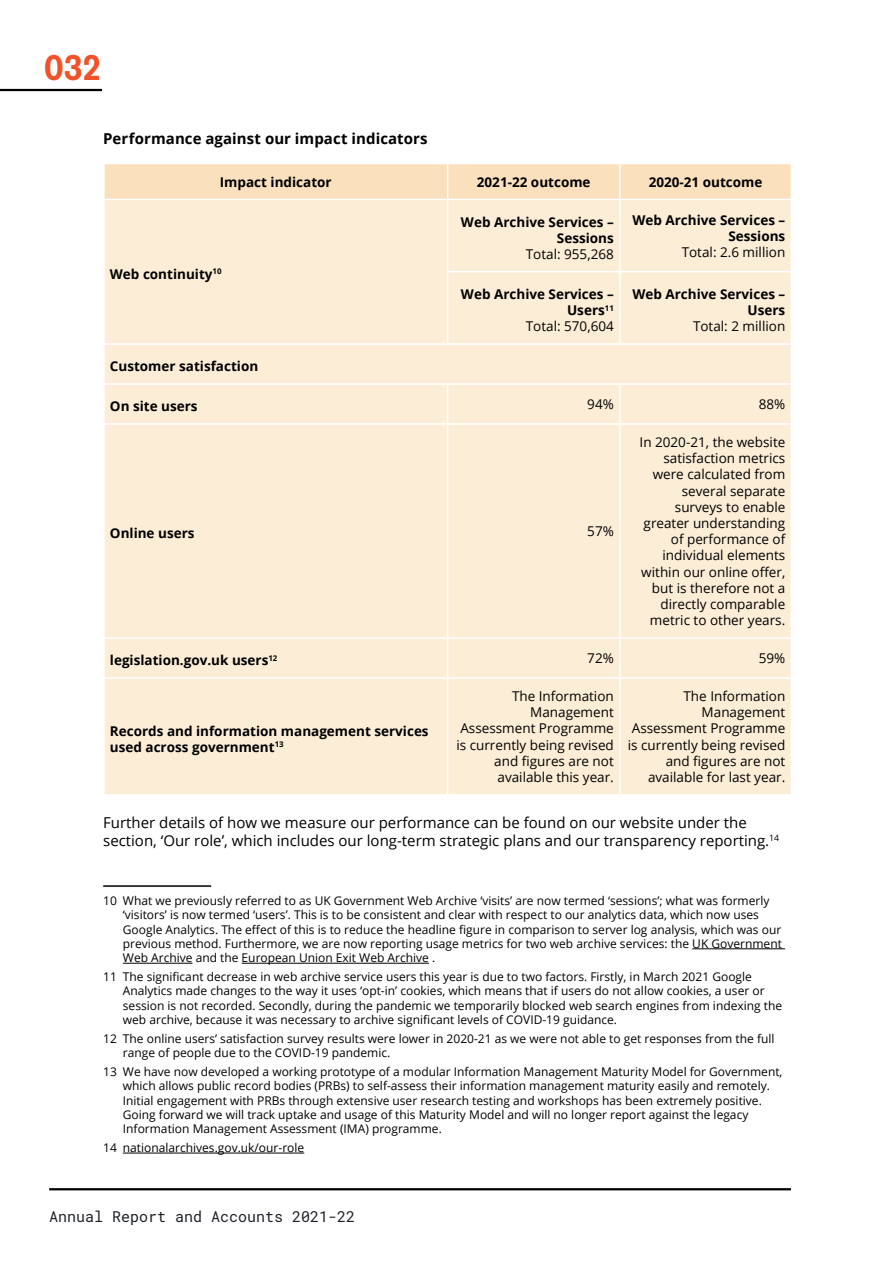
<style>
.page{position:relative;width:893px;height:1263px;background:#fff}
.page>*{position:absolute;margin:0;border:0;box-sizing:border-box;transform-origin:0 0}
.t1{font:700 condensed 36px "Supria Sans";color:#f05229}
.Body-copy{font:15px/18px "Open Sans";color:#000}
.H4-contents-subhead{font:700 15px "Open Sans";letter-spacing:.005em;color:#000}
.t2{font:15px "Roboto Mono";color:#1d2127}
.table-small{font:13.5px/16.2px "Open Sans";color:#000;text-align:right}
.table-small-bold{font:700 13.5px/16.2px "Open Sans";color:#000}
.table-small-2{font:700 13.5px/16.2px "Open Sans";color:#000;text-align:right}
.Footnote{font:12px/14.4px "Open Sans";color:#000}
</style>
<div class="page">
<div style="left:105px;top:164px;width:685px;height:35px;background:#fae0bd"></div>
<div style="left:105px;top:200px;width:685px;height:594px;background:#fcedd7"></div>
<hr style="left:447px;top:164px;width:1px;height:35px;background:#fff">
<hr style="left:619px;top:164px;width:2px;height:35px;background:#fff">
<hr style="left:619px;top:200px;width:2px;height:71px;background:#fff">
<hr style="left:619px;top:272px;width:2px;height:71px;background:#fff">
<hr style="left:619px;top:385px;width:2px;height:38px;background:#fff">
<hr style="left:619px;top:425px;width:2px;height:212px;background:#fff">
<hr style="left:447px;top:639px;width:1px;height:38px;background:#fff">
<hr style="left:619px;top:639px;width:2px;height:38px;background:#fff">
<hr style="left:447px;top:679px;width:1px;height:115px;background:#fff">
<hr style="left:619px;top:679px;width:2px;height:115px;background:#fff">
<hr style="left:447px;top:271px;width:173px;height:1px;background:#fff">
<hr style="left:620px;top:271px;width:172px;height:1px;background:#fff">
<hr style="left:103px;top:423px;width:345px;height:2px;background:#fff">
<hr style="left:448px;top:423px;width:172px;height:2px;background:#fff">
<hr style="left:620px;top:423px;width:172px;height:2px;background:#fff">
<hr style="left:448px;top:637px;width:172px;height:2px;background:#fff">
<hr style="left:620px;top:637px;width:172px;height:2px;background:#fff">
<hr style="left:103px;top:677px;width:345px;height:2px;background:#fff">
<hr style="left:448px;top:677px;width:172px;height:2px;background:#fff">
<hr style="left:620px;top:677px;width:172px;height:2px;background:#fff">
<hr style="left:103px;top:343px;width:345px;height:2px;background:#fff">
<hr style="left:448px;top:343px;width:172px;height:2px;background:#fff">
<hr style="left:620px;top:343px;width:172px;height:2px;background:#fff">
<hr style="left:103px;top:383px;width:345px;height:2px;background:#fff">
<hr style="left:448px;top:383px;width:172px;height:2px;background:#fff">
<hr style="left:620px;top:383px;width:172px;height:2px;background:#fff">
<hr style="left:447px;top:200px;width:1px;height:71px;background:#fff">
<hr style="left:447px;top:272px;width:1px;height:71px;background:#fff">
<hr style="left:447px;top:385px;width:1px;height:38px;background:#fff">
<hr style="left:447px;top:425px;width:1px;height:212px;background:#fff">
<hr style="left:103px;top:637px;width:345px;height:2px;background:#fff">
<hr style="left:103px;top:885px;width:108px;height:2px;background:#000">
<hr style="left:692px;top:948px;width:93px;height:1px;background:#000">
<hr style="left:123px;top:963px;width:70px;height:1px;background:#000">
<hr style="left:242px;top:963px;width:187px;height:1px;background:#000">
<hr style="left:123px;top:1153px;width:181px;height:1px;background:#000">
<hr style="left:49px;top:1188px;width:742px;height:2px;background:#000">
<hr style="left:0;top:89px;width:102px;height:2px;background:#000">
<h1 class="t1" style="left:44px;top:46px;width:59px">032</h1>
<p class="H4-contents-subhead" style="left:103px;top:128px;width:326px">Performance against our impact indicators</p>
<p class="table-small-bold" style="left:220px;top:173px;width:113px">Impact indicator</p>
<p class="table-small-bold" style="left:477px;top:173px;width:115px">2021-22 outcome</p>
<p class="table-small-bold" style="left:649px;top:173px;width:115px">2020-21 outcome</p>
<p class="table-small-bold" style="left:110px;top:266px;width:113px">Web continuity<sup>10</sup></p>
<p class="table-small-2" style="left:461px;top:213px;width:154px">Web Archive Services –<br>Sessions</p>
<p class="table-small" style="left:526px;top:246px;width:90px">Total: 955,268</p>
<p class="table-small-2" style="left:461px;top:286px;width:154px">Web Archive Services –<br>Users<sup>11</sup></p>
<p class="table-small" style="left:526px;top:318px;width:90px">Total: 570,604</p>
<p class="table-small-2" style="left:632px;top:211px;width:154px">Web Archive Services –<br>Sessions</p>
<p class="table-small" style="left:682px;top:244px;width:105px">Total: 2.6 million</p>
<p class="table-small-2" style="left:632px;top:286px;width:154px">Web Archive Services –<br>Users</p>
<p class="table-small" style="left:693px;top:318px;width:94px">Total: 2 million</p>
<p class="table-small-bold" style="left:110px;top:358px;width:150px">Customer satisfaction</p>
<p class="table-small-bold" style="left:110px;top:398px;width:89px">On site users</p>
<p class="table-small" style="left:587px;top:396px;width:28px">94%</p>
<p class="table-small" style="left:759px;top:396px;width:28px">88%</p>
<p class="table-small-bold" style="left:110px;top:525px;width:86px">Online users</p>
<p class="table-small" style="left:587px;top:523px;width:28px">57%</p>
<p class="table-small" style="left:640px;top:434px;width:147px">In 2020-21, the website satisfaction metrics were calculated from several separate surveys to enable greater understanding of performance of individual elements within our online offer, but is therefore not a directly comparable metric to other years.</p>
<p class="table-small-bold" style="left:110px;top:652px;width:169px">legislation.gov.uk users<sup>12</sup></p>
<p class="table-small" style="left:587px;top:650px;width:28px">72%</p>
<p class="table-small" style="left:759px;top:650px;width:28px">59%</p>
<p class="table-small" style="left:456px;top:688px;width:159px">The Information<br>Management<br>Assessment Programme is currently being revised and figures are not available this year.</p>
<p class="table-small" style="left:628px;top:688px;width:159px">The Information<br>Management<br>Assessment Programme is currently being revised and figures are not available for last year.</p>
<p class="Body-copy" style="left:103px;top:813px;width:678px">Further details of how we measure our performance can be found on our website under the section, ‘Our role’, which includes our long-term strategic plans and our transparency reporting.<sup>14</sup></p>
<p class="table-small-bold" style="left:110px;top:722px;width:320px">Records and information management services used across government<sup>13</sup></p>
<p class="Footnote" style="left:123px;top:893px;width:661px;text-indent:-20px">10 What we previously referred to as UK Government Web Archive ‘visits’ are now termed ‘sessions’; what was formerly ‘visitors’ is now termed ‘users’. This is to be consistent and clear with respect to our analytics data, which now uses Google Analytics. The effect of this is to reduce the headline figure in comparison to server log analysis, which was our previous method. Furthermore, we are now reporting usage metrics for two web archive services: the UK Government Web Archive and the European Union Exit Web Archive .</p>
<p class="Footnote" style="left:123px;top:969px;width:661px;text-indent:-20px">11 The significant decrease in web archive service users this year is due to two factors. Firstly, in March 2021 Google Analytics made changes to the way it uses ‘opt-in’ cookies, which means that if users do not allow cookies, a user or session is not recorded. Secondly, during the pandemic we temporarily blocked web search engines from indexing the web archive, because it was necessary to archive significant levels of COVID-19 guidance.</p>
<p class="Footnote" style="left:123px;top:1031px;width:653px;text-indent:-20px">12 The online users’ satisfaction survey results were lower in 2020-21 as we were not able to get responses from the full range of people due to the COVID-19 pandemic.</p>
<p class="Footnote" style="left:123px;top:1064px;width:661px;text-indent:-20px">13 We have now developed a working prototype of a modular Information Management Maturity Model for Government, which allows public record bodies (PRBs) to self-assess their information management maturity easily and remotely.<br>Initial engagement with PRBs through extensive user research testing and workshops has been extremely positive.<br>Going forward we will track uptake and usage of this Maturity Model and will no longer report against the legacy Information Management Assessment (IMA) programme.</p>
<p class="Footnote" style="left:103px;top:1140px;width:203px">14 nationalarchives.gov.uk/our-role</p>
<p class="t2" style="left:49px;top:1206px;width:308px">Annual Report and Accounts 2021-22</p>
</div>
